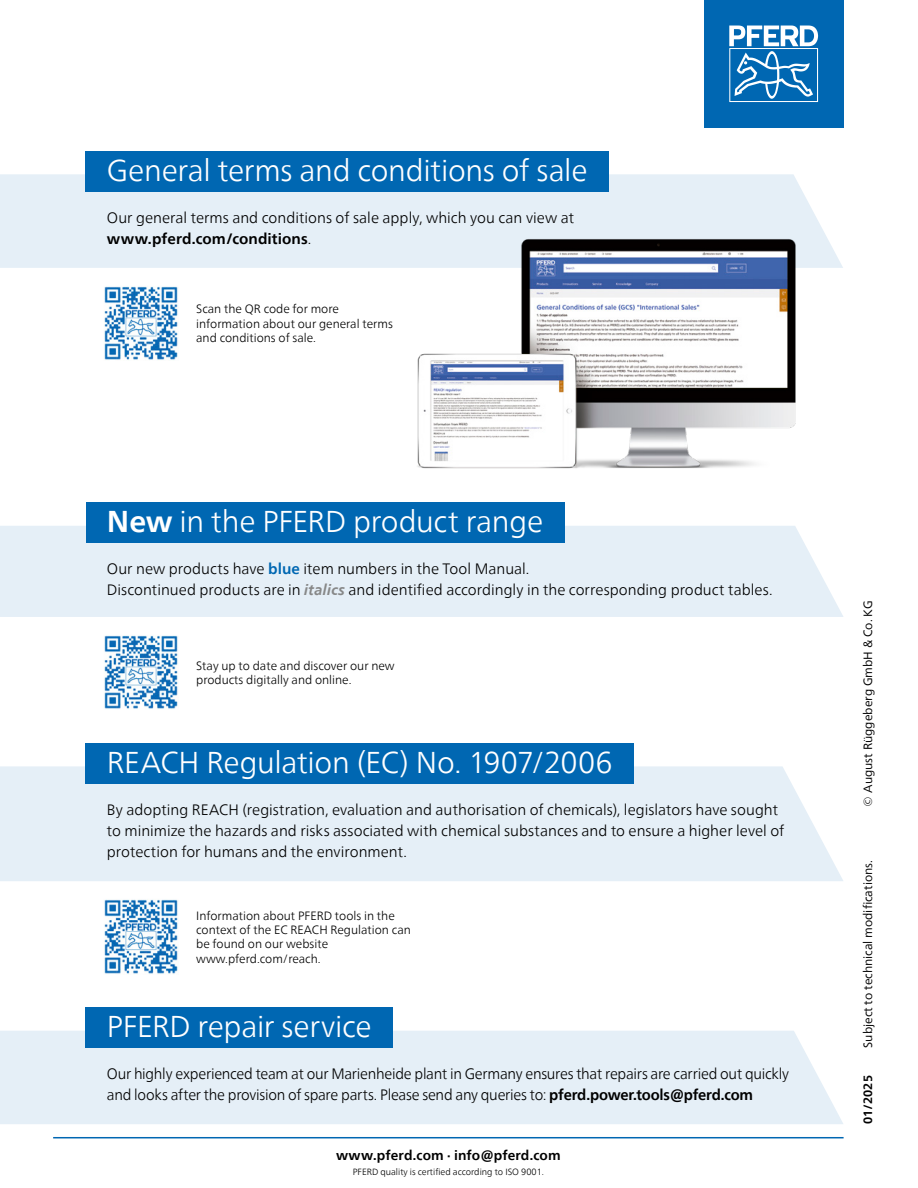
<style>
.page{position:relative;width:918px;height:1188px;background:#fff}
.page>*{position:absolute;margin:0;border:0;box-sizing:border-box;transform-origin:0 0}
.t1{font:300 30px "Neue Frutiger World";letter-spacing:-.01em;color:#fff}
.t2{font:300 15px/21px "Neue Frutiger World";color:#000}
.t3{font:300 15px/21px "Neue Frutiger World";letter-spacing:-.02em;color:#000}
.FT{font:700 13.5px "Neue Frutiger World";letter-spacing:.01em;color:#000}
.FT-2{font:300 12px/14.4px "Neue Frutiger World";color:#000}
.Copy-Text{font:12px "Neue Frutiger World";color:#000}
.Copy-Text-2{font:700 12px "Neue Frutiger World";color:#000}
.FT-3{font:300 9px "Neue Frutiger World";color:#000}
.s1{font-weight:700}
.s2{font-weight:700;color:#0067b2}
.s3{font-weight:700;font-style:italic;color:#878888}
</style>
<div class="page">
<hr style="left:53px;top:1137px;width:791px;height:1px;background:#0067b2">
<div style="left:704px;top:0;width:140px;height:128px;background:#0067b2"></div>
<svg style="left:729px;top:26px;width:89px;height:76px"></svg>
<img style="left:104px;top:286px;width:74px;height:74px">
<div style="left:0;top:174px;width:843px;height:94px;background:#e5eff7"></div>
<div style="left:86px;top:151px;width:523px;height:41px;background:#0067b2"></div>
<img style="left:403px;top:222px;width:409px;height:247px">
<div style="left:0;top:1031px;width:843px;height:93px;background:#e5eff7"></div>
<div style="left:86px;top:1007px;width:307px;height:41px;background:#0067b2"></div>
<img style="left:104px;top:899px;width:75px;height:75px">
<div style="left:0;top:766px;width:843px;height:115px;background:#e5eff7"></div>
<div style="left:86px;top:743px;width:548px;height:41px;background:#0067b2"></div>
<div style="left:0;top:526px;width:843px;height:91px;background:#e5eff7"></div>
<div style="left:86px;top:502px;width:478px;height:41px;background:#0067b2"></div>
<img style="left:104px;top:635px;width:74px;height:74px">
<h1 class="t1" style="left:107px;top:147px;width:482px">General terms and conditions of sale</h1>
<p class="t2" style="left:107px;top:207px;width:469px">Our general terms and conditions of sale apply, which you can view at <span class="s1">www.pferd.com/conditions</span>.</p>
<p class="FT-2" style="left:196px;top:302px;width:198px">Scan the QR code for more information about our general terms and conditions of sale.</p>
<h1 class="t1" style="left:107px;top:498px;width:438px"><span class="s1">New</span> in the PFERD product range</h1>
<p class="t2" style="left:107px;top:559px;width:667px">Our new products have <span class="s2">blue</span> item numbers in the Tool Manual.<br>Discontinued products are in <span class="s3">italics</span> and identified accordingly in the corresponding product tables.</p>
<p class="FT-2" style="left:196px;top:658px;width:200px">Stay up to date and discover our new products digitally and online.</p>
<h1 class="t1" style="left:107px;top:739px;width:507px">REACH Regulation (EC) No. 1907/2006</h1>
<p class="t2" style="left:107px;top:799px;width:679px">By adopting REACH (registration, evaluation and authorisation of chemicals), legislators have sought to minimize the hazards and risks associated with chemical substances and to ensure a higher level of protection for humans and the environment.</p>
<p class="FT-2" style="left:196px;top:908px;width:216px">Information about PFERD tools in the context of the EC REACH Regulation can be found on our website www.pferd.com/reach.</p>
<h1 class="t1" style="left:107px;top:1003px;width:266px">PFERD repair service</h1>
<p class="t3" style="left:107px;top:1063px;width:684px">Our highly experienced team at our Marienheide plant in Germany ensures that repairs are carried out quickly and looks after the provision of spare parts. Please send any queries to: <span class="s1">pferd.power.tools@pferd.com</span></p>
<p class="FT" style="left:336px;top:1144px;width:226px">www.pferd.com · info@pferd.com</p>
<p class="FT-3" style="left:353px;top:1165px;width:193px">PFERD quality is certified according to ISO 9001.</p>
<p class="Copy-Text" style="left:858px;top:807px;width:207px;rotate:-90deg">© August Rüggeberg GmbH &amp; Co. KG</p>
<p class="Copy-Text" style="left:858px;top:1048px;width:189px;rotate:-90deg">Subject to technical modifications.</p>
<p class="Copy-Text-2" style="left:857px;top:1124px;width:50px;rotate:-90deg">01/2025</p>
</div>
